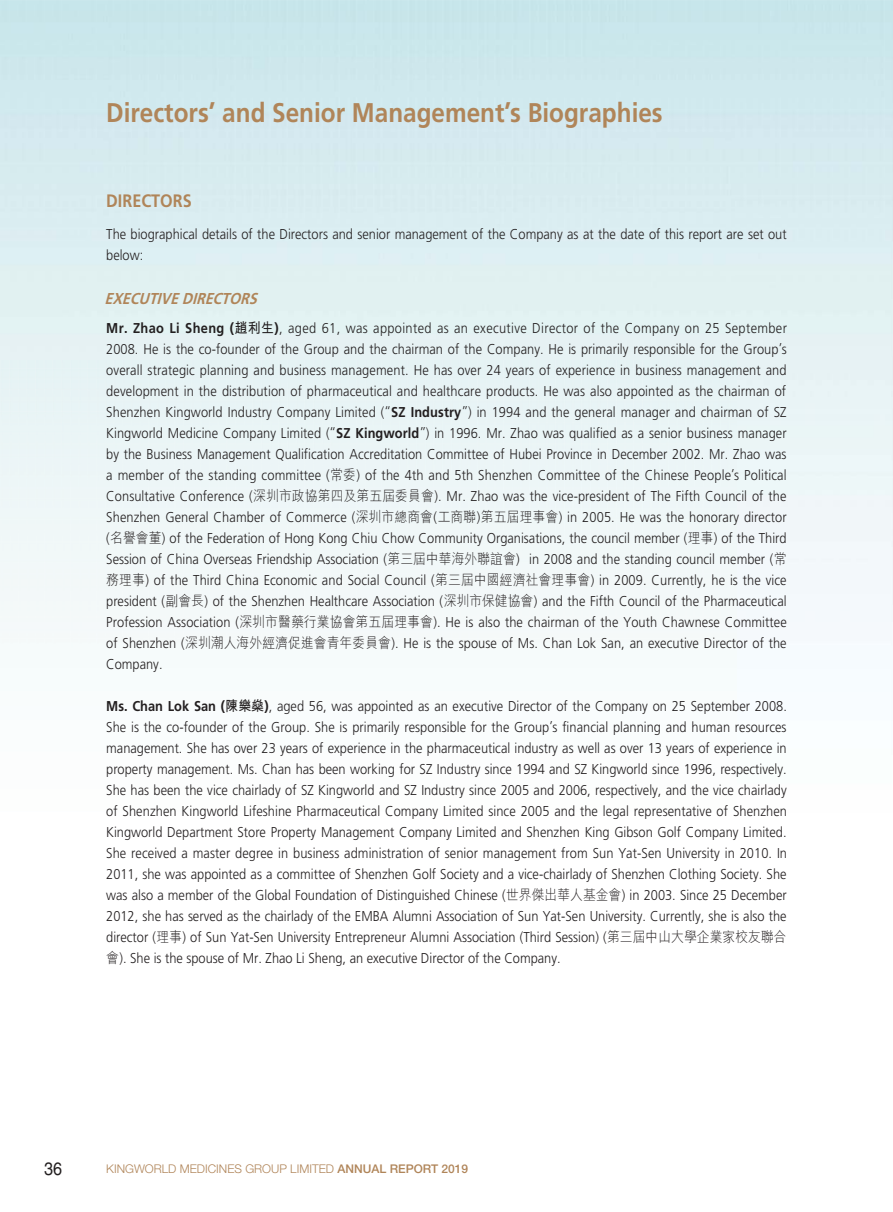
<style>
.page{position:relative;width:893px;height:1212px;background:#fff}
.page>*{position:absolute;margin:0;border:0;box-sizing:border-box;transform-origin:0 0}
.t1{font:700 27px "Frutiger LT Std";color:#b08559;scale:.9 1}
.t2{font:700 18px "Frutiger LT Std";color:#b08559;scale:.9 1}
.t3{font:18px "Helvetica LT Std";color:#231f20;scale:.9 1}
.t4{font:italic 700 15.75px "Frutiger LT Std";color:#b08559;scale:.9 1}
.t5{font:300 14.25px/21px "Frutiger LT Std";color:#231f20;text-align:justify;scale:.9 1}
.t6{font:300 12px "Helvetica Neue LT Std";color:#b08559}
.s1{font-weight:700}
.s2{font-family:"M Hei HK Bold E Ten B5 H";font-weight:400}
.s3{font-family:"M Hei HK Light E Ten B5 H";font-weight:400}
.s4{font-weight:500}
</style>
<div class="page">
<h1 class="t1" style="left:106px;top:101px;width:620px">Directors’ and Senior Management’s Biographies</h1>
<p class="t2" style="left:106px;top:194px;width:97px">DIRECTORS</p>
<p class="t5" style="left:106px;top:224px;width:757px">The biographical details of the Directors and senior management of the Company as at the date of this report are set out below:</p>
<p class="t4" style="left:105px;top:291px;width:175px">EXECUTIVE DIRECTORS</p>
<p class="t5" style="left:106px;top:318px;width:758px"><span class="s1">Mr. Zhao Li Sheng (</span><span class="s2">趙利生</span><span class="s1">)</span>, aged 61, was appointed as an executive Director of the Company on 25 September 2008. He is the co-founder of the Group and the chairman of the Company. He is primarily responsible for the Group’s overall strategic planning and business management. He has over 24 years of experience in business management and development in the distribution of pharmaceutical and healthcare products. He was also appointed as the chairman of Shenzhen Kingworld Industry Company Limited (“<span class="s1">SZ Industry</span>”) in 1994 and the general manager and chairman of SZ Kingworld Medicine Company Limited (“<span class="s1">SZ Kingworld</span>”) in 1996. Mr. Zhao was qualified as a senior business manager by the Business Management Qualification Accreditation Committee of Hubei Province in December 2002. Mr. Zhao was a member of the standing committee (<span class="s3">常委</span>) of the 4th and 5th Shenzhen Committee of the Chinese People’s Political Consultative Conference (<span class="s3">深圳市政協第四及第五屆委員會</span>). Mr. Zhao was the vice-president of The Fifth Council of the Shenzhen General Chamber of Commerce (<span class="s3">深圳市總商會</span>(<span class="s3">工商聯</span>)<span class="s3">第五屆理事會</span>) in 2005. He was the honorary director (<span class="s3">名譽會董</span>) of the Federation of Hong Kong Chiu Chow Community Organisations, the council member (<span class="s3">理事</span>) of the Third Session of China Overseas Friendship Association (<span class="s3">第三屆中華海外聯誼會</span>) in 2008 and the standing council member (<span class="s3">常務理事</span>) of the Third China Economic and Social Council (<span class="s3">第三屆中國經濟社會理事會</span>) in 2009. Currently, he is the vice president (<span class="s3">副會長</span>) of the Shenzhen Healthcare Association (<span class="s3">深圳市保健協會</span>) and the Fifth Council of the Pharmaceutical Profession Association (<span class="s3">深圳市醫藥行業協會第五屆理事會</span>). He is also the chairman of the Youth Chawnese Committee of Shenzhen (<span class="s3">深圳潮人海外經濟促進會青年委員會</span>). He is the spouse of Ms. Chan Lok San, an executive Director of the Company.</p>
<p class="t5" style="left:106px;top:696px;width:758px"><span class="s1">Ms. Chan Lok San (</span><span class="s2">陳樂燊</span><span class="s1">)</span>, aged 56, was appointed as an executive Director of the Company on 25 September 2008.<br>She is the co-founder of the Group. She is primarily responsible for the Group’s financial planning and human resources management. She has over 23 years of experience in the pharmaceutical industry as well as over 13 years of experience in property management. Ms. Chan has been working for SZ Industry since 1994 and SZ Kingworld since 1996, respectively.<br>She has been the vice chairlady of SZ Kingworld and SZ Industry since 2005 and 2006, respectively, and the vice chairlady of Shenzhen Kingworld Lifeshine Pharmaceutical Company Limited since 2005 and the legal representative of Shenzhen Kingworld Department Store Property Management Company Limited and Shenzhen King Gibson Golf Company Limited.<br>She received a master degree in business administration of senior management from Sun Yat-Sen University in 2010. In 2011, she was appointed as a committee of Shenzhen Golf Society and a vice-chairlady of Shenzhen Clothing Society. She was also a member of the Global Foundation of Distinguished Chinese (<span class="s3">世界傑出華人基金會</span>) in 2003. Since 25 December 2012, she has served as the chairlady of the EMBA Alumni Association of Sun Yat-Sen University. Currently, she is also the director (<span class="s3">理事</span>) of Sun Yat-Sen University Entrepreneur Alumni Association (Third Session) (<span class="s3">第三屆中山大學企業家校友聯合會</span>). She is the spouse of Mr. Zhao Li Sheng, an executive Director of the Company.</p>
<p class="t3" style="left:44px;top:1159px;width:22px">36</p>
<p class="t6" style="left:106px;top:1162px;width:363px">KINGWORLD MEDICINES GROUP LIMITED <span class="s4">ANNUAL REPORT 2019</span></p>
</div>
